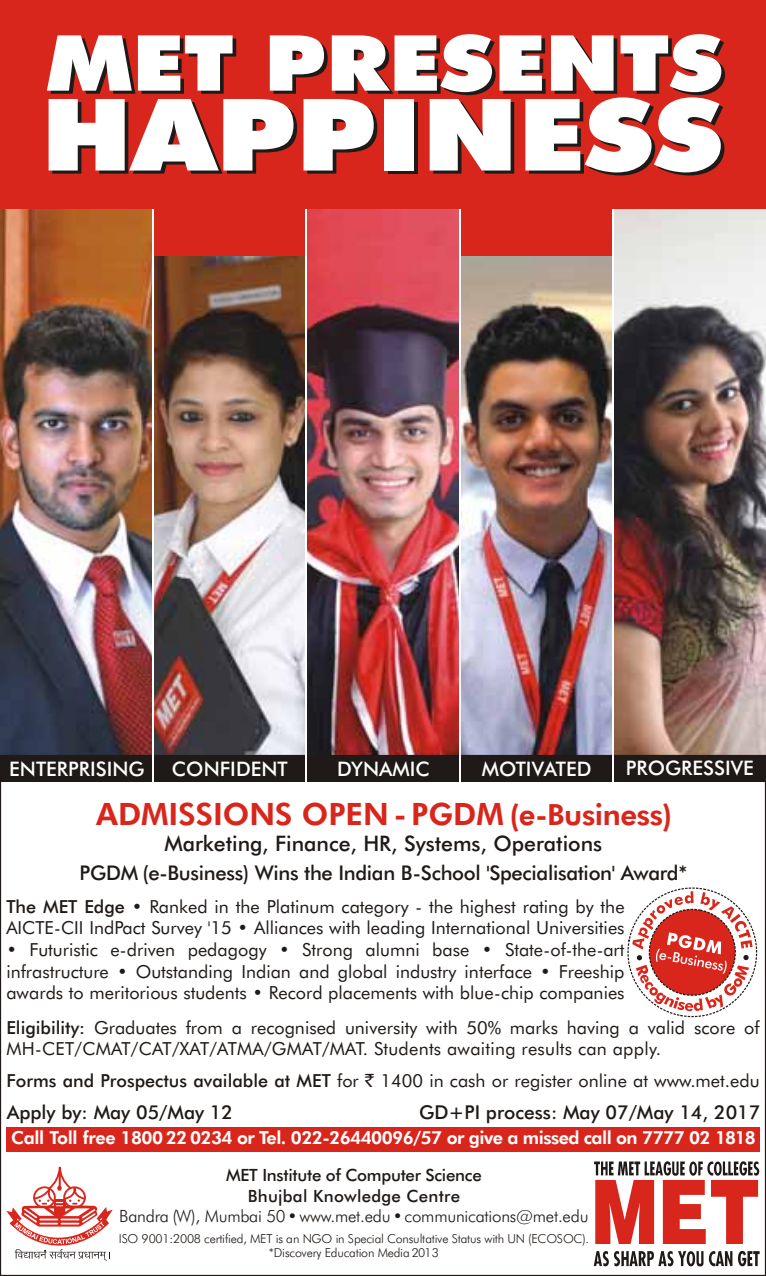
<style>
.page{position:relative;width:766px;height:1276px;background:#fff}
.page>*{position:absolute;margin:0;border:0;box-sizing:border-box;transform-origin:0 0}
.t1{font:900 99.9px "Futura BT";color:#fff;scale:1.13 1}
.t2{font:900 77.17px "Futura BT";color:#fff;scale:1.13 1}
.t3{font:800 30.82px "Futura BT";color:#d9261c}
.t4{font:500 21.38px "Futura BT";color:#1f1a17}
.t5{font:500 20.25px "Futura BT";letter-spacing:-.015em;color:#1f1a17}
.t6{font:500 20.03px "Futura BT";color:#fff}
.t7{font:500 19.12px "Futura BT";color:#1f1a17}
.t8{font:18px/21.6px "Futura BT";color:#1f1a17}
.t9{font:800 18px "Futura BT";letter-spacing:-.03em;color:#fff}
.t10{font:500 18px "Futura BT";color:#1f1a17}
.t11{font:300 16.88px "Futura BT";letter-spacing:-.015em;color:#1f1a17}
.t12{font:500 16.88px/20.2px "Futura BT";letter-spacing:-.015em;color:#1f1a17;text-align:center}
.t13{font:300 12.38px/14.2px "Futura BT";letter-spacing:-.03em;color:#1f1a17;text-align:center}
.s1{font-size:29.25px}
.s2{font-weight:500}
.s3{font-family:"Rupee Foradian"}
</style>
<div class="page">
<div style="left:0;top:0;width:765px;height:728px;background:#d9261c"></div>
<svg style="left:627px;top:875px;width:138px;height:146px"></svg>
<div style="left:6px;top:1127px;width:753px;height:24px;background:#d9261c"></div>
<img style="left:0;top:210px;width:152px;height:545px">
<div style="left:0;top:756px;width:153px;height:25px;background:#1f1a17"></div>
<div style="left:0;top:755px;width:154px;height:27px;border:2px solid #1f1a17"></div>
<img style="left:154px;top:257px;width:151px;height:498px">
<div style="left:153px;top:756px;width:153px;height:25px;background:#1f1a17"></div>
<div style="left:152px;top:755px;width:155px;height:27px;border:2px solid #1f1a17"></div>
<img style="left:307px;top:210px;width:151px;height:545px">
<div style="left:306px;top:756px;width:153px;height:25px;background:#1f1a17"></div>
<div style="left:305px;top:755px;width:155px;height:27px;border:2px solid #1f1a17"></div>
<img style="left:460px;top:257px;width:151px;height:498px">
<div style="left:459px;top:756px;width:153px;height:25px;background:#1f1a17"></div>
<div style="left:458px;top:755px;width:155px;height:27px;border:2px solid #1f1a17"></div>
<hr style="left:152px;top:210px;width:2px;height:572px;background:#fff">
<hr style="left:305px;top:210px;width:2px;height:572px;background:#fff">
<img style="left:613px;top:210px;width:152px;height:545px">
<div style="left:612px;top:756px;width:153px;height:25px;background:#1f1a17"></div>
<div style="left:611px;top:755px;width:154px;height:27px;border:2px solid #1f1a17"></div>
<hr style="left:611px;top:210px;width:2px;height:572px;background:#fff">
<hr style="left:458px;top:210px;width:2px;height:572px;background:#fff">
<svg style="left:594px;top:1161px;width:165px;height:83px"></svg>
<svg style="left:593px;top:1251px;width:166px;height:15px"></svg>
<svg style="left:6px;top:1166px;width:107px;height:94px"></svg>
<h2 class="t2" style="left:47px;top:19px;width:600px">MET PRESENTS</h2>
<h1 class="t1" style="left:41px;top:78px;width:604px">HAPPINESS</h1>
<p class="t6" style="left:9px;top:760px;width:137px">ENTERPRISING</p>
<p class="t6" style="left:172px;top:760px;width:117px">CONFIDENT</p>
<p class="t6" style="left:337px;top:760px;width:94px">DYNAMIC</p>
<p class="t6" style="left:481px;top:760px;width:111px">MOTIVATED</p>
<p class="t6" style="left:625px;top:760px;width:129px">PROGRESSIVE</p>
<h3 class="t3" style="left:96px;top:801px;width:577px">ADMISSIONS OPEN - PGDM <span class="s1">(e-Business)</span></h3>
<p class="t4" style="left:164px;top:835px;width:439px">Marketing, Finance, HR, Systems, Operations</p>
<p class="t5" style="left:80px;top:864px;width:609px">PGDM (e-Business) Wins the Indian B-School 'Specialisation' Award*</p>
<p class="t8" style="left:6px;top:897px;width:619px"><span class="s2">The MET Edge</span> • Ranked in the Platinum category - the highest rating by the<br>AICTE-CII IndPact Survey '15 • Alliances with leading International Universities</p>
<p class="t8" style="left:6px;top:940px;width:619px;text-align:justify">• Futuristic e-driven pedagogy • Strong alumni base • State-of-the-art infrastructure • Outstanding Indian and global industry interface • Freeship awards to meritorious students • Record placements with blue-chip companies</p>
<p class="t8" style="left:94px;top:1018px;width:324px">Graduates from a recognised university</p>
<p class="t8" style="left:647px;top:1018px;width:113px">valid score of</p>
<p class="t8" style="left:6px;top:1019px;width:656px;line-height:20.5px;text-indent:419px">with 50% marks having a<br>MH-CET/CMAT/CAT/XAT/ATMA/GMAT/MAT. Students awaiting results can apply.</p>
<p class="t10" style="left:6px;top:1020px;width:80px">Eligibility:</p>
<p class="t8" style="left:6px;top:1071px;width:754px"><span class="s2">Forms and Prospectus available at MET</span> for <span class="s3">`</span> 1400 in cash or register online at www.met.edu</p>
<p class="t9" style="left:11px;top:1130px;width:746px">Call Toll free 1800 22 0234 or Tel. 022-26440096/57 or give a missed call on 7777 02 1818</p>
<p class="t7" style="left:7px;top:1104px;width:228px">Apply by: May 05/May 12</p>
<p class="t7" style="left:419px;top:1104px;width:343px">GD+PI process: May 07/May 14, 2017</p>
<p class="t12" style="left:226px;top:1166px;width:257px">MET Institute of Computer Science<br>Bhujbal Knowledge Centre</p>
<p class="t11" style="left:119px;top:1206px;width:470px">Bandra (W), Mumbai 50 •www.met.edu •communications@met.edu</p>
<p class="t13" style="left:119px;top:1231px;width:471px">ISO 9001:2008 certified, MET is an NGO in Special Consultative Status with UN (ECOSOC). *Discovery Education Media 2013</p>
</div>
